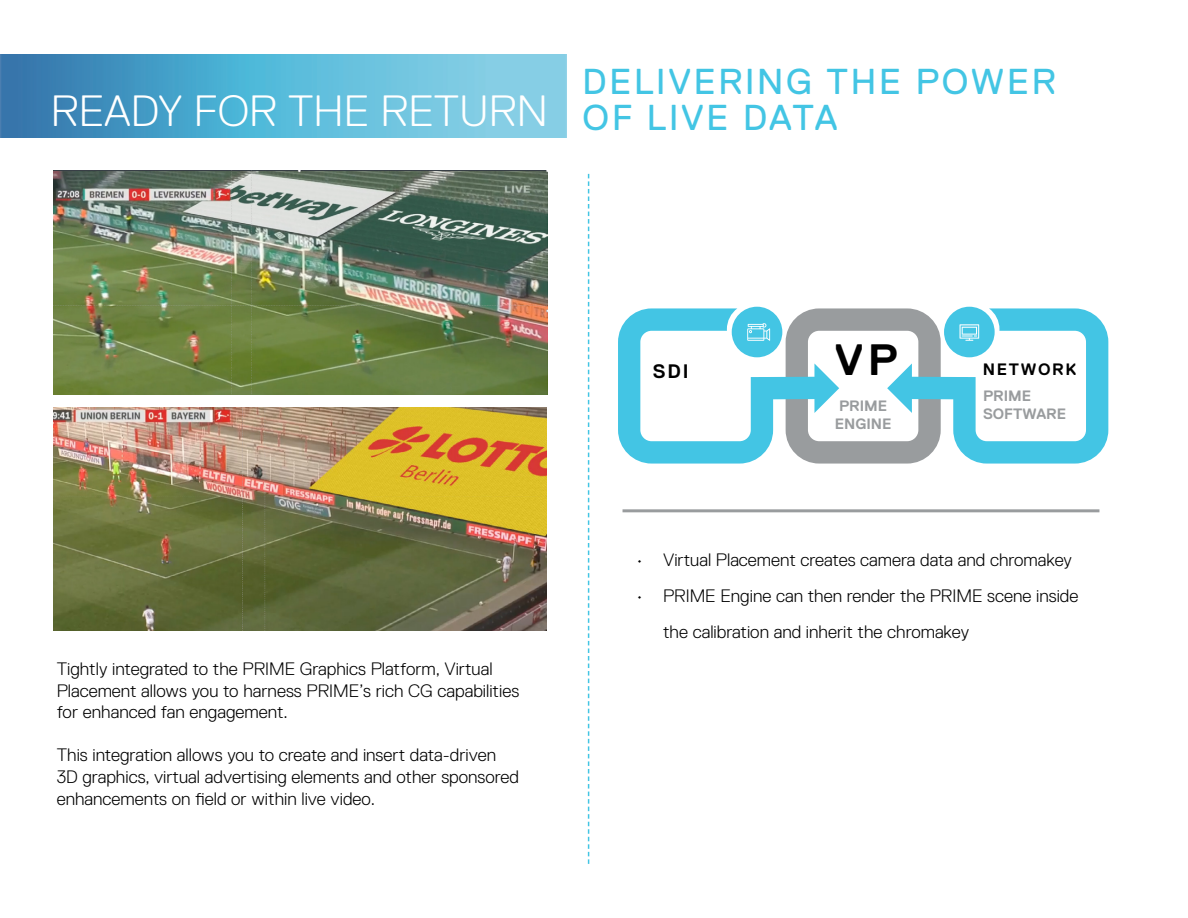
<style>
.page{position:relative;width:1188px;height:918px;background:#fff}
.page>*{position:absolute;margin:0;border:0;box-sizing:border-box;transform-origin:0 0}
.t1{font:300 43.8px "Replica Std";color:#fff}
.t2{font:700 43.8px "Replica Std";color:#000}
.t3{font:36px/36px "Replica Std";letter-spacing:.075em;color:#43c5e4}
.t4{font:700 19.5px "Replica Std";color:#000}
.t5{font:300 18px/21.6px "Replica Std";color:#000}
.t6{font:700 16.5px "Replica Std";letter-spacing:.1em;color:#000}
.t7{font:700 15px/18px "Replica Std";color:#999c9e}
</style>
<div class="page">
<img style="left:0;top:54px;width:567px;height:84px">
<div style="left:732px;top:307px;width:50px;height:50px;background:#43c5e4;border-radius:50%"></div>
<div style="left:759px;top:377px;width:68px;height:22px;background:#43c5e4"></div>
<div style="left:944px;top:307px;width:51px;height:50px;background:#43c5e4;border-radius:50%"></div>
<div style="left:899px;top:377px;width:69px;height:22px;background:#43c5e4"></div>
<svg style="left:786px;top:308px;width:155px;height:156px"></svg>
<svg style="left:618px;top:308px;width:155px;height:156px"></svg>
<svg style="left:953px;top:308px;width:155px;height:156px"></svg>
<svg style="left:588px;top:174px;width:1px;height:690px"></svg>
<hr style="left:623px;top:509px;width:476px;height:3px;background:#999c9e">
<img style="left:53px;top:170px;width:494px;height:224px">
<img style="left:53px;top:407px;width:493px;height:224px">
<h1 class="t1" style="left:51px;top:86px;width:499px">READY FOR THE RETURN</h1>
<h2 class="t3" style="left:583px;top:63px;width:475px">DELIVERING THE POWER<br>OF LIVE DATA</h2>
<p class="t5" style="left:57px;top:658px;width:464px">Tightly integrated to the PRIME Graphics Platform, Virtual<br>Placement allows you to harness PRIME’s rich CG capabilities for enhanced fan engagement.</p>
<p class="t5" style="left:57px;top:744px;width:464px">This integration allows you to create and insert data-driven<br>3D graphics, virtual advertising elements and other sponsored enhancements on field or within live video.</p>
<p class="t4" style="left:653px;top:360px;width:38px">SDI</p>
<h1 class="t2" style="left:835px;top:336px;width:64px">VP</h1>
<p class="t7" style="left:835px;top:397px;width:58px">PRIME<br>ENGINE</p>
<p class="t6" style="left:983px;top:361px;width:95px">NETWORK</p>
<p class="t7" style="left:983px;top:387px;width:85px">PRIME<br>SOFTWARE</p>
<p class="t5" style="left:636px;top:549px;width:437px">• Virtual Placement creates camera data and chromakey</p>
<p class="t5" style="left:663px;top:578px;width:417px;line-height:36px;text-indent:-27px">• PRIME Engine can then render the PRIME scene inside the calibration and inherit the chromakey</p>
</div>
